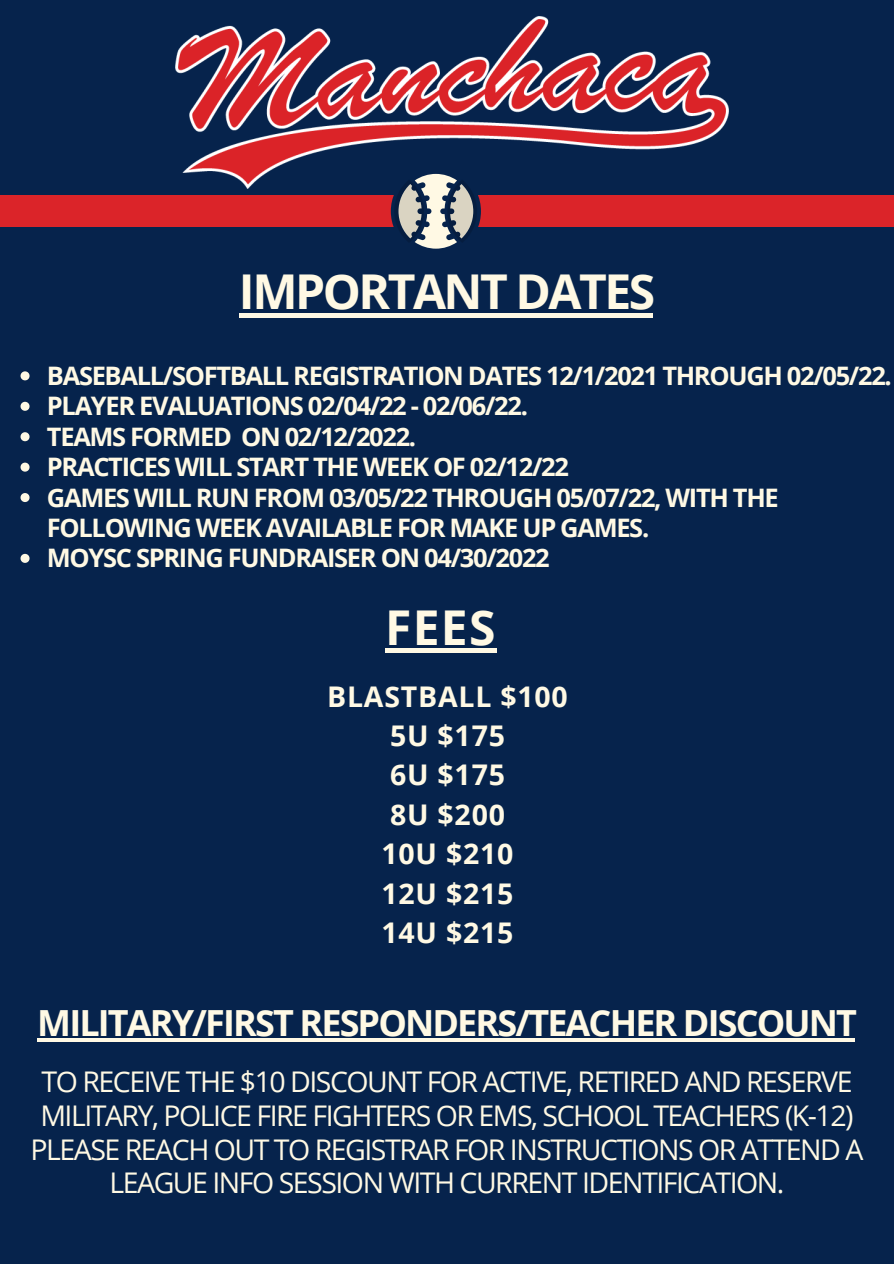
<style>
.page{position:relative;width:894px;height:1264px;background:#fff}
.page>*{position:absolute;margin:0;border:0;box-sizing:border-box;transform-origin:0 0}
.t1{font:700 48px "Open Sans";letter-spacing:-.05em;color:#fff9e4}
.t2{font:700 36px "Open Sans";letter-spacing:-.05em;color:#fff9e4}
.t3{font:28.5px/33.8px "Open Sans";letter-spacing:-.05em;color:#fff9e4;text-align:center}
.t4{font:700 28.5px "Open Sans";letter-spacing:.03em;color:#fff9e4}
.t5{font:700 25.5px/30.5px "Open Sans";letter-spacing:-.05em;color:#fff9e4}
</style>
<div class="page">
<div style="left:0;top:0;width:893px;height:1263px;background:#06234c"></div>
<img style="left:176px;top:17px;width:551px;height:172px">
<div style="left:0;top:195px;width:893px;height:32px;background:#db2429"></div>
<svg style="left:21px;top:371px;width:9px;height:9px"></svg>
<svg style="left:21px;top:402px;width:9px;height:9px"></svg>
<svg style="left:21px;top:432px;width:9px;height:9px"></svg>
<svg style="left:21px;top:462px;width:9px;height:9px"></svg>
<svg style="left:21px;top:493px;width:9px;height:9px"></svg>
<svg style="left:21px;top:554px;width:9px;height:9px"></svg>
<hr style="left:239px;top:313px;width:413px;height:4px;background:#fff9e4">
<hr style="left:385px;top:648px;width:112px;height:4px;background:#fff9e4">
<svg style="left:390px;top:166px;width:91px;height:83px"></svg>
<svg style="left:394px;top:179px;width:30px;height:64px"></svg>
<svg style="left:447px;top:179px;width:30px;height:64px"></svg>
<hr style="left:37px;top:1038px;width:818px;height:3px;background:#fff9e4">
<p class="t1" style="left:239px;top:258px;width:417px">IMPORTANT DATES</p>
<p class="t5" style="left:47px;top:360px;width:846px">BASEBALL/SOFTBALL REGISTRATION DATES 12/1/2021 THROUGH 02/05/22.</p>
<p class="t5" style="left:47px;top:390px;width:482px">PLAYER EVALUATIONS 02/04/22 - 02/06/22.</p>
<p class="t5" style="left:47px;top:420px;width:370px">TEAMS FORMED ON 02/12/2022.</p>
<p class="t5" style="left:47px;top:451px;width:523px">PRACTICES WILL START THE WEEK OF 02/12/22</p>
<p class="t5" style="left:47px;top:481px;width:733px">GAMES WILL RUN FROM 03/05/22 THROUGH 05/07/22, WITH THE<br>FOLLOWING WEEK AVAILABLE FOR MAKE UP GAMES.</p>
<p class="t5" style="left:47px;top:542px;width:504px">MOYSC SPRING FUNDRAISER ON 04/30/2022</p>
<p class="t1" style="left:385px;top:593px;width:112px">FEES</p>
<p class="t4" style="left:327px;top:676px;width:242px">BLASTBALL $100</p>
<p class="t4" style="left:390px;top:715px;width:116px">5U $175</p>
<p class="t4" style="left:390px;top:755px;width:116px">6U $175</p>
<p class="t4" style="left:390px;top:794px;width:116px">8U $200</p>
<p class="t4" style="left:381px;top:833px;width:133px">10U $210</p>
<p class="t4" style="left:381px;top:873px;width:133px">12U $215</p>
<p class="t4" style="left:381px;top:912px;width:133px">14U $215</p>
<p class="t2" style="left:37px;top:997px;width:821px">MILITARY/FIRST RESPONDERS/TEACHER DISCOUNT</p>
<p class="t3" style="left:31px;top:1064px;width:834px">TO RECEIVE THE $10 DISCOUNT FOR ACTIVE, RETIRED AND RESERVE MILITARY, POLICE FIRE FIGHTERS OR EMS, SCHOOL TEACHERS (K-12)<br>PLEASE REACH OUT TO REGISTRAR FOR INSTRUCTIONS OR ATTEND A LEAGUE INFO SESSION WITH CURRENT IDENTIFICATION.</p>
</div>
